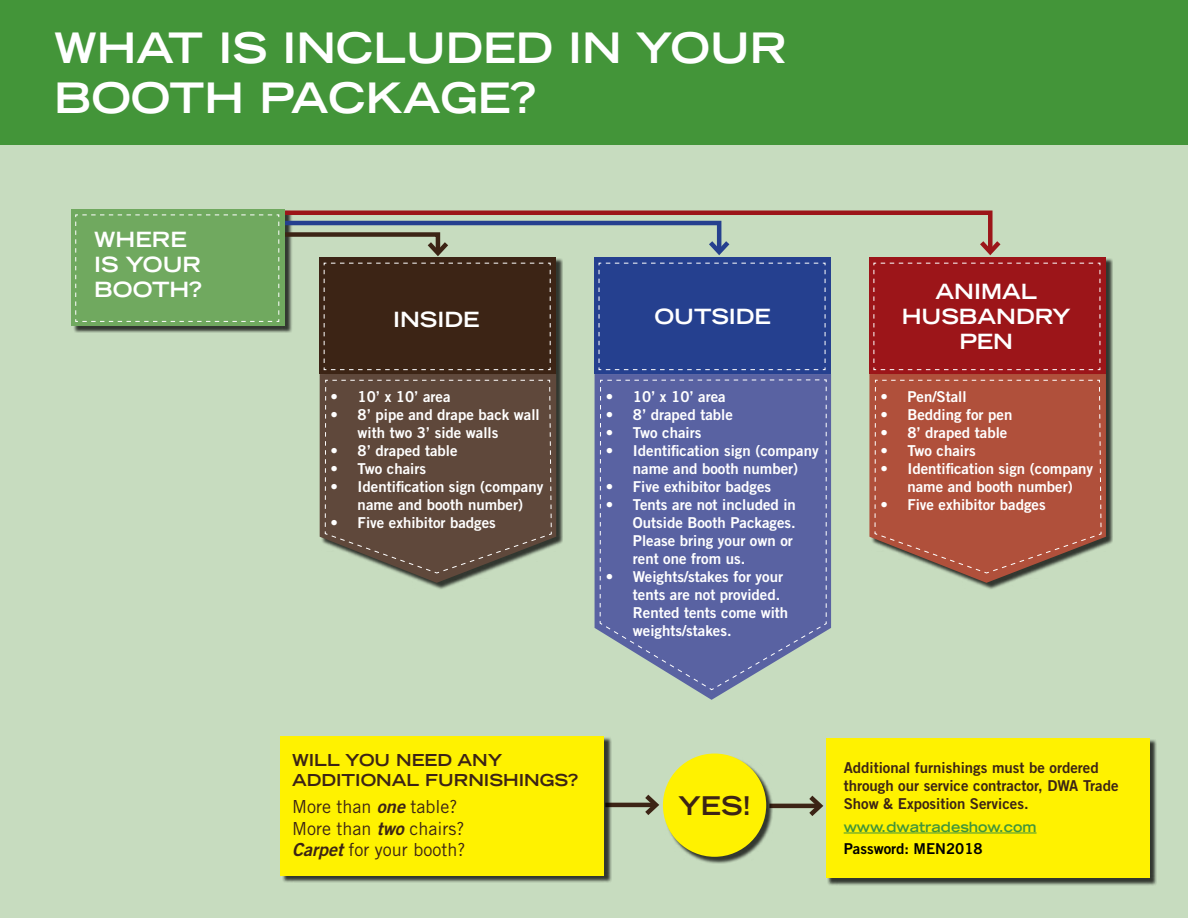
<style>
.page{position:relative;width:1188px;height:918px;background:#fff}
.page>*{position:absolute;margin:0;border:0;box-sizing:border-box;transform-origin:0 0}
.t1{font:700 expanded 42px/50.4px "Trade Gothic LT Std";color:#fff}
.t2{font:700 expanded 25.8px "Trade Gothic LT Std";color:#3c2415}
.t3{font:700 expanded 21px/25.2px "Trade Gothic LT Std";color:#fff}
.t4{font:18px/21.6px "Trade Gothic LT Std";color:#3c2415}
.t5{font:700 expanded 16.5px/19.8px "Trade Gothic LT Std";color:#3c2415}
.t6{font:15px/18px "Trade Gothic LT Std Bd 2";color:#fff}
.t7{font:15px/18px "Trade Gothic LT Std Bd 2";color:#3c2415}
.t8{font:15px "Trade Gothic LT Std Bd 2";color:#000}
.t9{font:700 expanded 14.1px "Trade Gothic LT Std";color:#439539}
.s1{font-family:"Trade Gothic LT Std Bd 2 Obl"}
</style>
<div class="page">
<div style="left:0;top:0;width:1188px;height:146px;background:#439539"></div>
<div style="left:0;top:146px;width:1188px;height:772px;background:#c7dcbf"></div>
<div style="left:321px;top:258px;width:242px;height:332px;background:#000;opacity:.75"></div>
<div style="left:320px;top:257px;width:236px;height:117px;background:linear-gradient(to right,#3c2415,#3c2415)"></div>
<svg style="left:320px;top:374px;width:236px;height:209px;fill:#5f483b"></svg>
<svg style="left:325px;top:380px;width:227px;height:194px;background:#655143"></svg>
<div style="left:595px;top:257px;width:236px;height:117px;background:linear-gradient(to right,#25408f,#25408f)"></div>
<svg style="left:595px;top:374px;width:236px;height:326px;fill:#5962a2"></svg>
<div style="left:871px;top:258px;width:242px;height:332px;background:#000;opacity:.75"></div>
<div style="left:869px;top:257px;width:237px;height:117px;background:#9c1519"></div>
<svg style="left:869px;top:374px;width:237px;height:209px;fill:#b0503b"></svg>
<svg style="left:874px;top:380px;width:228px;height:194px;background:#af5843"></svg>
<svg style="left:75px;top:209px;width:1026px;height:161px"></svg>
<hr style="left:605px;top:803px;width:51px;height:4px;background:#3c2415">
<svg style="left:640px;top:794px;width:23px;height:21px"></svg>
<hr style="left:769px;top:804px;width:51px;height:4px;background:#3c2415">
<svg style="left:804px;top:795px;width:20px;height:21px"></svg>
<div style="left:282px;top:737px;width:329px;height:146px;background:#000;opacity:.75"></div>
<div style="left:280px;top:736px;width:324px;height:140px;background:#fff200"></div>
<div style="left:665px;top:755px;width:109px;height:109px;background:#000;opacity:.75"></div>
<div style="left:663px;top:754px;width:103px;height:103px;background:#fff200;border-radius:50%"></div>
<div style="left:827px;top:739px;width:330px;height:146px;background:#000;opacity:.75"></div>
<div style="left:826px;top:738px;width:324px;height:140px;background:#fff200"></div>
<hr style="left:844px;top:833px;width:193px;height:1px;background:#439539">
<svg style="left:599px;top:379px;width:228px;height:312px;background:#636da5"></svg>
<h1 class="t1" style="left:54px;top:22px;width:735px">WHAT IS INCLUDED IN YOUR<br>BOOTH PACKAGE?</h1>
<h3 class="t3" style="left:94px;top:226px;width:109px">WHERE<br>IS YOUR<br>BOOTH?</h3>
<h3 class="t3" style="left:393px;top:306px;width:88px">INSIDE</h3>
<p class="t6" style="left:331px;top:388px;width:121px">• 10’ x 10’ area</p>
<p class="t6" style="left:358px;top:406px;width:184px;text-indent:-27px">• 8’ pipe and drape back wall with two 3’ side walls</p>
<p class="t6" style="left:331px;top:442px;width:129px">• 8’ draped table</p>
<p class="t6" style="left:331px;top:460px;width:97px">• Two chairs</p>
<p class="t6" style="left:331px;top:478px;width:214px;text-align:center">• Identification sign (company name and booth number)</p>
<p class="t6" style="left:331px;top:514px;width:167px">• Five exhibitor badges</p>
<h3 class="t3" style="left:654px;top:303px;width:118px">OUTSIDE</h3>
<p class="t6" style="left:606px;top:388px;width:121px">• 10’ x 10’ area</p>
<p class="t6" style="left:606px;top:406px;width:129px">• 8’ draped table</p>
<p class="t6" style="left:606px;top:424px;width:97px">• Two chairs</p>
<p class="t6" style="left:606px;top:442px;width:214px;text-align:center">• Identification sign (company name and booth number)</p>
<p class="t6" style="left:606px;top:478px;width:167px">• Five exhibitor badges</p>
<p class="t6" style="left:633px;top:496px;width:165px;text-indent:-27px">• Tents are not included in<br>Outside Booth Packages.<br>Please bring your own or rent one from us.</p>
<p class="t6" style="left:633px;top:568px;width:157px;text-indent:-27px">• Weights/stakes for your tents are not provided.<br>Rented tents come with weights/stakes.</p>
<h3 class="t3" style="left:902px;top:278px;width:171px;text-align:center">ANIMAL<br>HUSBANDRY<br>PEN</h3>
<p class="t6" style="left:880px;top:388px;width:88px">• Pen/Stall</p>
<p class="t6" style="left:880px;top:406px;width:134px">• Bedding for pen</p>
<p class="t6" style="left:880px;top:424px;width:129px">• 8’ draped table</p>
<p class="t6" style="left:880px;top:442px;width:97px">• Two chairs</p>
<p class="t6" style="left:880px;top:460px;width:214px;text-align:center">• Identification sign (company name and booth number)</p>
<p class="t6" style="left:880px;top:496px;width:167px">• Five exhibitor badges</p>
<p class="t5" style="left:292px;top:750px;width:288px">WILL YOU NEED ANY<br>ADDITIONAL FURNISHINGS?</p>
<p class="t4" style="left:292px;top:796px;width:175px">More than <span class="s1">one</span> table?<br>More than <span class="s1">two</span> chairs?<br><span class="s1">Carpet</span> for your booth?</p>
<h2 class="t2" style="left:678px;top:788px;width:75px">YES!</h2>
<p class="t7" style="left:844px;top:758px;width:276px">Additional furnishings must be ordered through our service contractor, DWA Trade<br>Show &amp; Exposition Services.</p>
<p class="t9" style="left:844px;top:817px;width:194px">www.dwatradeshow.com</p>
<p class="t8" style="left:844px;top:839px;width:141px">Password: MEN2018</p>
</div>
